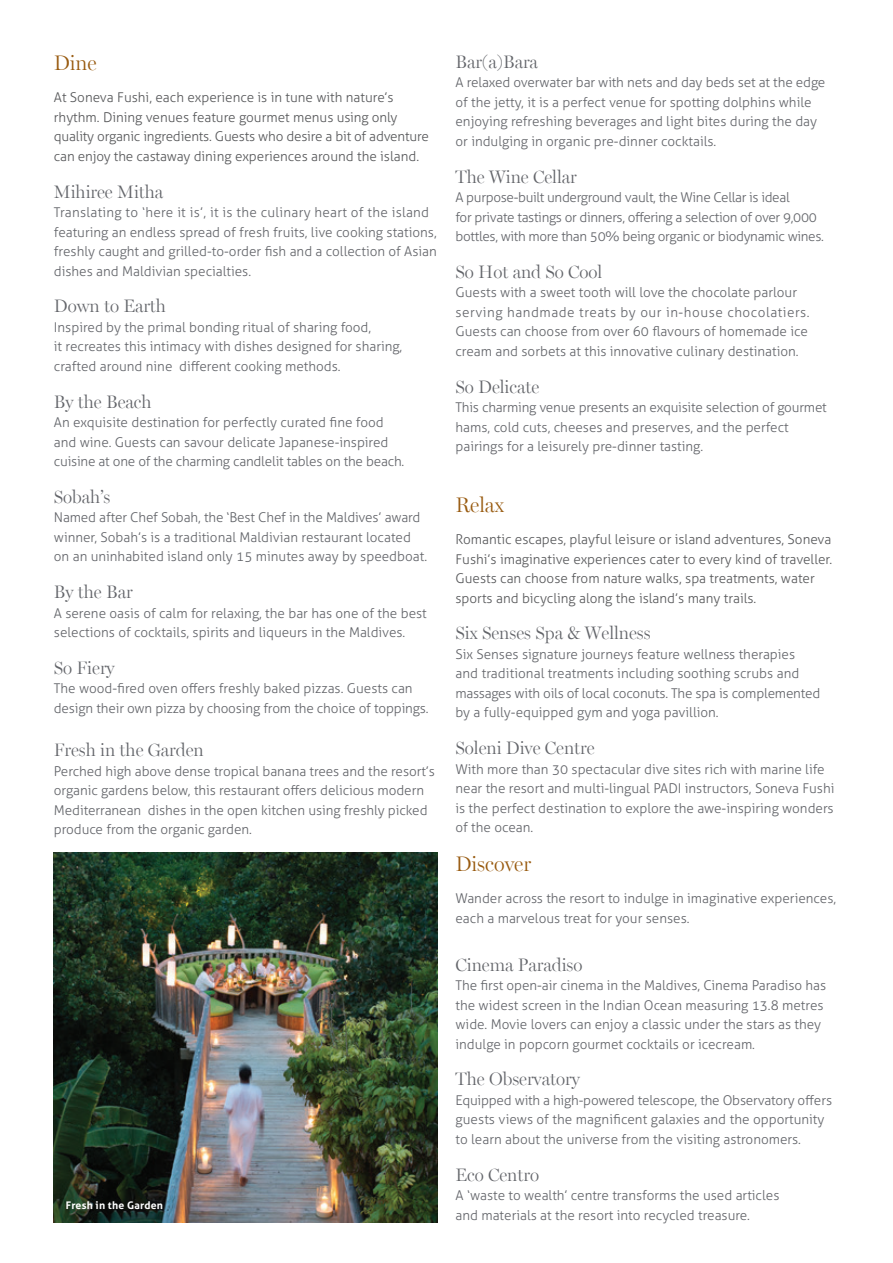
<style>
.page{position:relative;width:893px;height:1263px;background:#fff}
.page>*{position:absolute;margin:0;border:0;box-sizing:border-box;transform-origin:0 0}
.t1{font:300 21px "Miller Display";color:#985a0f}
.t2{font:300 18px "Miller Display";color:#63656a}
.t3{font:300 13.5px/19.5px "Aller";color:#63656a}
.t4{font:300 13.5px/19.5px "Aller";color:#57585a}
.t5{font:300 13.5px/19.5px "Aller";letter-spacing:-.025em;color:#63656a}
.t6{font:700 10.5px "Aller";letter-spacing:.02em;color:#fff}
</style>
<div class="page">
<img style="left:54px;top:853px;width:383px;height:369px">
<p class="t1" style="left:54px;top:51px;width:44px">Dine</p>
<p class="t4" style="left:54px;top:88px;width:376px">At Soneva Fushi, each experience is in tune with nature’s rhythm. Dining venues feature gourmet menus using only quality organic ingredients. Guests who desire a bit of adventure can enjoy the castaway dining experiences around the island.</p>
<p class="t2" style="left:54px;top:181px;width:111px">Mihiree Mitha</p>
<p class="t3" style="left:54px;top:203px;width:384px">Translating to ‘here it is’, it is the culinary heart of the island featuring an endless spread of fresh fruits, live cooking stations, freshly caught and grilled-to-order fish and a collection of Asian dishes and Maldivian specialties.</p>
<p class="t2" style="left:54px;top:296px;width:114px">Down to Earth</p>
<p class="t3" style="left:54px;top:317px;width:350px">Inspired by the primal bonding ritual of sharing food,<br>it recreates this intimacy with dishes designed for sharing, crafted around nine different cooking methods.</p>
<p class="t2" style="left:54px;top:391px;width:99px">By the Beach</p>
<p class="t3" style="left:54px;top:413px;width:352px">An exquisite destination for perfectly curated fine food and wine. Guests can savour delicate Japanese-inspired cuisine at one of the charming candlelit tables on the beach.</p>
<p class="t2" style="left:54px;top:486px;width:58px">Sobah’s</p>
<p class="t3" style="left:54px;top:508px;width:375px">Named after Chef Sobah, the ‘Best Chef in the Maldives’ award winner, Sobah’s is a traditional Maldivian restaurant located on an uninhabited island only 15 minutes away by speedboat.</p>
<p class="t2" style="left:54px;top:581px;width:80px">By the Bar</p>
<p class="t3" style="left:54px;top:603px;width:374px">A serene oasis of calm for relaxing, the bar has one of the best selections of cocktails, spirits and liqueurs in the Maldives.</p>
<p class="t2" style="left:54px;top:657px;width:62px">So Fiery</p>
<p class="t3" style="left:54px;top:679px;width:376px">The wood-fired oven offers freshly baked pizzas. Guests can design their own pizza by choosing from the choice of toppings.</p>
<p class="t2" style="left:54px;top:740px;width:151px">Fresh in the Garden</p>
<p class="t3" style="left:54px;top:761px;width:383px">Perched high above dense tropical banana trees and the resort’s organic gardens below, this restaurant offers delicious modern Mediterranean dishes in the open kitchen using freshly picked produce from the organic garden.</p>
<p class="t6" style="left:66px;top:1198px;width:99px">Fresh in the Garden</p>
<p class="t2" style="left:455px;top:51px;width:84px">Bar(a)Bara</p>
<p class="t3" style="left:455px;top:73px;width:371px">A relaxed overwater bar with nets and day beds set at the edge of the jetty, it is a perfect venue for spotting dolphins while enjoying refreshing beverages and light bites during the day or indulging in organic pre-dinner cocktails.</p>
<p class="t2" style="left:455px;top:166px;width:123px">The Wine Cellar</p>
<p class="t5" style="left:455px;top:187px;width:370px">A purpose-built underground vault, the Wine Cellar is ideal<br>for private tastings or dinners, offering a selection of over 9,000 bottles, with more than 50% being organic or biodynamic wines.</p>
<p class="t2" style="left:455px;top:261px;width:148px">So Hot and So Cool</p>
<p class="t3" style="left:455px;top:283px;width:356px">Guests with a sweet tooth will love the chocolate parlour serving handmade treats by our in-house chocolatiers.<br>Guests can choose from over 60 flavours of homemade ice cream and sorbets at this innovative culinary destination.</p>
<p class="t2" style="left:455px;top:376px;width:85px">So Delicate</p>
<p class="t3" style="left:455px;top:397px;width:373px">This charming venue presents an exquisite selection of gourmet hams, cold cuts, cheeses and preserves, and the perfect pairings for a leisurely pre-dinner tasting.</p>
<p class="t1" style="left:455px;top:492px;width:50px">Relax</p>
<p class="t4" style="left:455px;top:529px;width:378px">Romantic escapes, playful leisure or island adventures, Soneva Fushi’s imaginative experiences cater to every kind of traveller.<br>Guests can choose from nature walks, spa treatments, water sports and bicycling along the island’s many trails.</p>
<p class="t2" style="left:455px;top:623px;width:197px">Six Senses Spa &amp; Wellness</p>
<p class="t3" style="left:455px;top:644px;width:366px">Six Senses signature journeys feature wellness therapies and traditional treatments including soothing scrubs and massages with oils of local coconuts. The spa is complemented by a fully-equipped gym and yoga pavillion.</p>
<p class="t2" style="left:455px;top:737px;width:141px">Soleni Dive Centre</p>
<p class="t3" style="left:455px;top:759px;width:380px">With more than 30 spectacular dive sites rich with marine life near the resort and multi-lingual PADI instructors, Soneva Fushi is the perfect destination to explore the awe-inspiring wonders of the ocean.</p>
<p class="t1" style="left:455px;top:851px;width:77px">Discover</p>
<p class="t3" style="left:455px;top:888px;width:382px">Wander across the resort to indulge in imaginative experiences, each a marvelous treat for your senses.</p>
<p class="t2" style="left:455px;top:954px;width:128px">Cinema Paradiso</p>
<p class="t3" style="left:455px;top:975px;width:372px">The first open-air cinema in the Maldives, Cinema Paradiso has the widest screen in the Indian Ocean measuring 13.8 metres wide. Movie lovers can enjoy a classic under the stars as they indulge in popcorn gourmet cocktails or icecream.</p>
<p class="t2" style="left:455px;top:1068px;width:126px">The Observatory</p>
<p class="t3" style="left:455px;top:1090px;width:378px">Equipped with a high-powered telescope, the Observatory offers guests views of the magnificent galaxies and the opportunity to learn about the universe from the visiting astronomers.</p>
<p class="t2" style="left:455px;top:1164px;width:85px">Eco Centro</p>
<p class="t3" style="left:455px;top:1185px;width:325px">A ‘waste to wealth’ centre transforms the used articles and materials at the resort into recycled treasure.</p>
</div>
